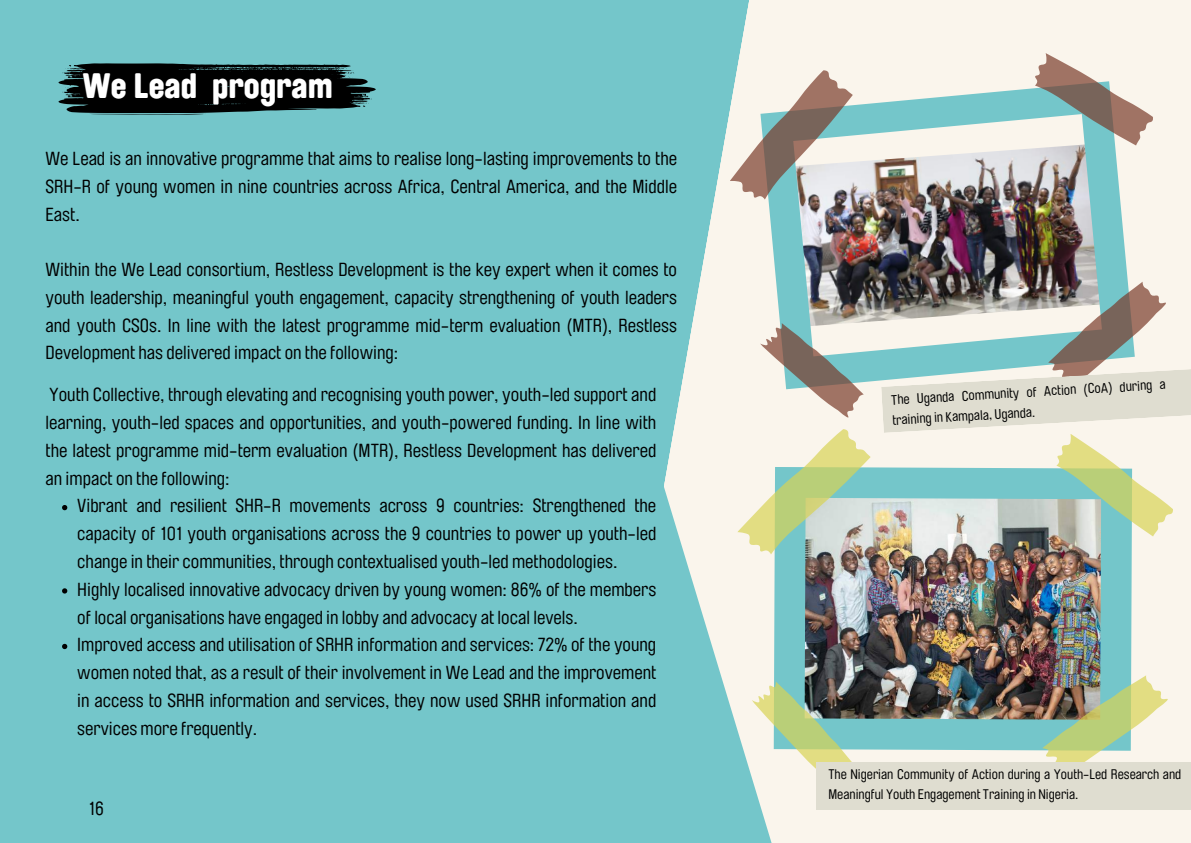
<style>
.page{position:relative;width:1191px;height:843px;background:#fff}
.page>*{position:absolute;margin:0;border:0;box-sizing:border-box;transform-origin:0 0}
.t1{font:900 34.9px "Brauer Neue Std";color:#fff}
.t2{font:18.7px/27.8px "Brauer Neue Std";color:#000;text-align:justify}
.t3{font:13.7px/20.2px "Brauer Neue Std";color:#000}
</style>
<div class="page">
<div style="left:0;top:0;width:1190px;height:842px;background:#faf5ec"></div>
<img style="left:775px;top:429px;width:398px;height:340px">
<svg style="left:750px;top:493px;width:25px;height:349px"></svg>
<div style="left:0;top:0;width:750px;height:842px;background:#74c6ca"></div>
<img style="left:726px;top:50px;width:440px;height:371px">
<svg style="left:58px;top:63px;width:318px;height:53px;background:#172728"></svg>
<div style="left:816px;top:761px;width:374px;height:48px;background:#dfddd0"></div>
<svg style="left:881px;top:363px;width:309px;height:70px"></svg>
<svg style="left:62px;top:505px;width:5px;height:5px"></svg>
<svg style="left:62px;top:588px;width:5px;height:5px"></svg>
<svg style="left:62px;top:643px;width:5px;height:6px"></svg>
<h1 class="t1" style="left:82px;top:69px;width:252px">We Lead program</h1>
<p class="t2" style="left:46px;top:145px;width:633px">We Lead is an innovative programme that aims to realise long-lasting improvements to the SRH-R of young women in nine countries across Africa, Central America, and the Middle East.</p>
<p class="t2" style="left:46px;top:256px;width:633px">Within the We Lead consortium, Restless Development is the key expert when it comes to youth leadership, meaningful youth engagement, capacity strengthening of youth leaders and youth CSOs. In line with the latest programme mid-term evaluation (MTR), Restless Development has delivered impact on the following:</p>
<p class="t2" style="left:46px;top:381px;width:612px">Youth Collective, through elevating and recognising youth power, youth-led support and learning, youth-led spaces and opportunities, and youth-powered funding. In line with the latest programme mid-term evaluation (MTR), Restless Development has delivered an impact on the following:</p>
<p class="t2" style="left:77px;top:492px;width:580px;text-align:left">Vibrant and resilient SHR-R movements across 9 countries: Strengthened the capacity of 101 youth organisations across the 9 countries to power up youth-led change in their communities, through contextualised youth-led methodologies.<br>Highly localised innovative advocacy driven by young women: 86% of the members of local organisations have engaged in lobby and advocacy at local levels.<br>Improved access and utilisation of SRHR information and services: 72% of the young women noted that, as a result of their involvement in We Lead and the improvement in access to SRHR information and services, they now used SRHR information and services more frequently.</p>
<p class="t2" style="left:89px;top:794px;width:17px">16</p>
<p class="t3" style="left:890px;top:389px;width:276px;line-height:20.6px;rotate:-3deg">The Uganda Community of Action (CoA) during a training in Kampala, Uganda.</p>
<p class="t3" style="left:828px;top:764px;width:354px">The Nigerian Community of Action during a Youth-Led Research and<br>Meaningful Youth Engagement Training in Nigeria.</p>
</div>
